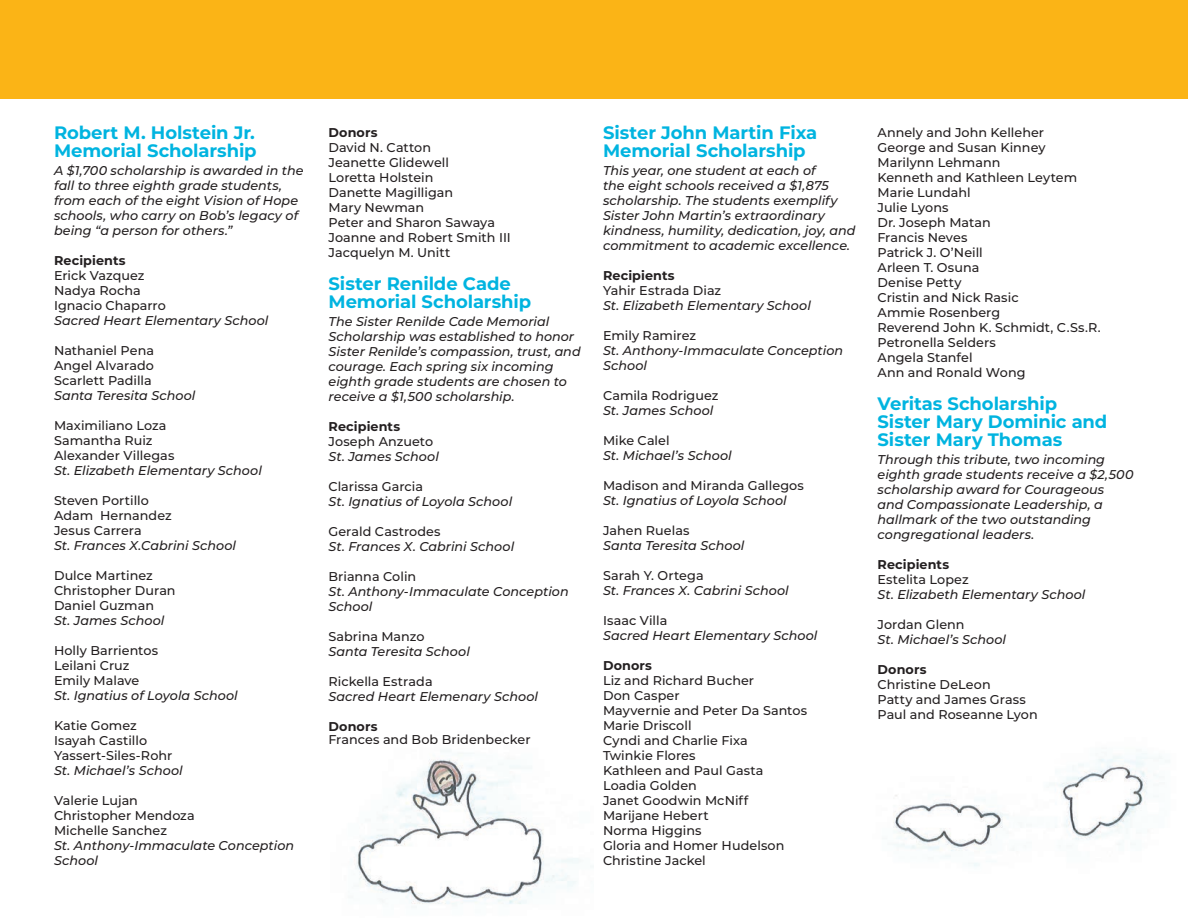
<style>
.page{position:relative;width:1188px;height:918px;background:#fff}
.page>*{position:absolute;margin:0;border:0;box-sizing:border-box;transform-origin:0 0}
.t1{font:700 18px/18px "Montserrat";letter-spacing:-.005em;color:#00b4e0}
.t2{font:italic 500 12.75px/15px "Montserrat";color:#231f20}
.t3{font:500 12.75px/15px "Montserrat";letter-spacing:.005em;color:#231f20}
.t4{font:700 12.75px "Montserrat";letter-spacing:.01em;color:#231f20}
.s1{font-style:normal}
.s2{font-weight:700}
.s3{font-style:italic}
</style>
<div class="page">
<img style="left:356px;top:759px;width:224px;height:146px">
<img style="left:893px;top:753px;width:269px;height:114px">
<div style="left:0;top:0;width:1188px;height:98px;background:#fbb416"></div>
<p class="t1" style="left:54px;top:123px;width:204px">Robert M. Holstein Jr.<br>Memorial Scholarship</p>
<p class="t2" style="left:54px;top:162px;width:251px">A $1,700 scholarship is awarded in the fall to three eighth grade students, from each of the eight Vision of Hope schools, who carry on Bob’s legacy of being “a person for others.”</p>
<p class="t4" style="left:54px;top:251px;width:73px">Recipients</p>
<p class="t3" style="left:54px;top:267px;width:92px">Erick Vazquez</p>
<p class="t3" style="left:54px;top:282px;width:88px">Nadya Rocha</p>
<p class="t3" style="left:54px;top:297px;width:113px">Ignacio Chaparro</p>
<p class="t2" style="left:54px;top:312px;width:216px">Sacred Heart Elementary School</p>
<p class="t3" style="left:54px;top:342px;width:102px">Nathaniel Pena</p>
<p class="t3" style="left:54px;top:357px;width:102px">Angel Alvarado<br>Scarlett Padilla</p>
<p class="t2" style="left:54px;top:387px;width:143px">Santa Teresita School</p>
<p class="t3" style="left:54px;top:417px;width:114px">Maximiliano Loza</p>
<p class="t3" style="left:54px;top:432px;width:100px">Samantha Ruiz</p>
<p class="t3" style="left:54px;top:447px;width:122px">Alexander Villegas</p>
<p class="t2" style="left:54px;top:462px;width:209px">St. Elizabeth Elementary School</p>
<p class="t3" style="left:54px;top:492px;width:96px">Steven Portillo</p>
<p class="t3" style="left:54px;top:507px;width:119px">Adam Hernandez</p>
<p class="t3" style="left:54px;top:522px;width:89px">Jesus Carrera</p>
<p class="t2" style="left:54px;top:537px;width:184px">St. Frances X.Cabrini School</p>
<p class="t3" style="left:54px;top:567px;width:100px">Dulce Martinez</p>
<p class="t3" style="left:54px;top:582px;width:123px">Christopher Duran</p>
<p class="t3" style="left:54px;top:597px;width:102px">Daniel Guzman</p>
<p class="t2" style="left:54px;top:612px;width:112px">St. James School</p>
<p class="t3" style="left:54px;top:642px;width:106px">Holly Barrientos</p>
<p class="t3" style="left:54px;top:657px;width:77px">Leilani Cruz</p>
<p class="t3" style="left:54px;top:672px;width:87px">Emily Malave</p>
<p class="t2" style="left:54px;top:687px;width:185px">St. Ignatius of Loyola School</p>
<p class="t3" style="left:54px;top:717px;width:84px">Katie Gomez</p>
<p class="t3" style="left:54px;top:732px;width:95px">Isayah Castillo</p>
<p class="t3" style="left:54px;top:747px;width:120px">Yassert-Siles-Rohr</p>
<p class="t2" style="left:54px;top:762px;width:130px">St. Michael’s School</p>
<p class="t3" style="left:54px;top:792px;width:86px">Valerie Lujan</p>
<p class="t3" style="left:54px;top:807px;width:142px">Christopher Mendoza<br>Michelle Sanchez</p>
<p class="t2" style="left:54px;top:837px;width:242px">St. Anthony-Immaculate Conception<br>School</p>
<p class="t4" style="left:328px;top:123px;width:51px">Donors</p>
<p class="t3" style="left:328px;top:139px;width:104px">David N. Catton</p>
<p class="t3" style="left:328px;top:154px;width:122px">Jeanette Glidewell</p>
<p class="t3" style="left:328px;top:169px;width:106px">Loretta Holstein</p>
<p class="t3" style="left:328px;top:184px;width:126px">Danette Magilligan</p>
<p class="t3" style="left:328px;top:199px;width:97px">Mary Newman</p>
<p class="t3" style="left:328px;top:214px;width:168px">Peter and Sharon Sawaya</p>
<p class="t3" style="left:328px;top:229px;width:184px">Joanne and Robert Smith III<br>Jacquelyn M. Unitt</p>
<p class="t1" style="left:328px;top:274px;width:204px">Sister Renilde Cade<br>Memorial Scholarship</p>
<p class="t2" style="left:328px;top:313px;width:254px">The Sister Renilde Cade Memorial Scholarship was established to honor Sister Renilde’s compassion, trust, and courage. Each spring six incoming eighth grade students are chosen to receive a $1,500 scholarship.</p>
<p class="t4" style="left:328px;top:417px;width:73px">Recipients</p>
<p class="t2" style="left:328px;top:433px;width:112px"><span class="s1">Joseph Anzueto<br></span>St. James School</p>
<p class="t2" style="left:328px;top:478px;width:185px"><span class="s1">Clarissa Garcia<br></span>St. Ignatius of Loyola School</p>
<p class="t2" style="left:328px;top:523px;width:187px"><span class="s1">Gerald Castrodes<br></span>St. Frances X. Cabrini School</p>
<p class="t2" style="left:328px;top:568px;width:242px"><span class="s1">Brianna Colin<br></span>St. Anthony-Immaculate Conception<br>School</p>
<p class="t2" style="left:328px;top:628px;width:143px"><span class="s1">Sabrina Manzo<br></span>Santa Teresita School</p>
<p class="t2" style="left:328px;top:673px;width:211px"><span class="s1">Rickella Estrada<br></span>Sacred Heart Elemenary School</p>
<p class="t3" style="left:328px;top:719px;width:204px;line-height:13.5px"><span class="s2">Donors<br></span>Frances and Bob Bridenbecker</p>
<p class="t1" style="left:603px;top:123px;width:216px">Sister John Martin Fixa<br>Memorial Scholarship</p>
<p class="t2" style="left:603px;top:162px;width:254px">This year, one student at each of<br>the eight schools received a $1,875 scholarship. The students exemplify Sister John Martin’s extraordinary kindness, humility, dedication, joy, and commitment to academic excellence.</p>
<p class="t4" style="left:603px;top:266px;width:73px">Recipients</p>
<p class="t3" style="left:603px;top:282px;width:120px">Yahir Estrada Diaz</p>
<p class="t2" style="left:603px;top:297px;width:209px">St. Elizabeth Elementary School</p>
<p class="t2" style="left:603px;top:327px;width:242px"><span class="s1">Emily Ramirez<br></span>St. Anthony-Immaculate Conception<br>School</p>
<p class="t3" style="left:603px;top:387px;width:117px">Camila Rodriguez<br><span class="s3">St. James School</span></p>
<p class="t2" style="left:603px;top:432px;width:130px"><span class="s1">Mike Calel<br></span>St. Michael’s School</p>
<p class="t3" style="left:603px;top:477px;width:202px">Madison and Miranda Gallegos<br><span class="s3">St. Ignatius of Loyola School</span></p>
<p class="t2" style="left:603px;top:522px;width:143px"><span class="s1">Jahen Ruelas<br></span>Santa Teresita School</p>
<p class="t2" style="left:603px;top:567px;width:187px"><span class="s1">Sarah Y. Ortega<br></span>St. Frances X. Cabrini School</p>
<p class="t2" style="left:603px;top:612px;width:216px"><span class="s1">Isaac Villa<br></span>Sacred Heart Elementary School</p>
<p class="t4" style="left:603px;top:656px;width:51px">Donors</p>
<p class="t3" style="left:603px;top:672px;width:153px">Liz and Richard Bucher</p>
<p class="t3" style="left:603px;top:687px;width:78px">Don Casper</p>
<p class="t3" style="left:603px;top:702px;width:206px">Mayvernie and Peter Da Santos</p>
<p class="t3" style="left:603px;top:717px;width:90px">Marie Driscoll</p>
<p class="t3" style="left:603px;top:732px;width:146px">Cyndi and Charlie Fixa</p>
<p class="t3" style="left:603px;top:747px;width:94px">Twinkie Flores</p>
<p class="t3" style="left:603px;top:762px;width:162px">Kathleen and Paul Gasta</p>
<p class="t3" style="left:603px;top:777px;width:95px">Loadia Golden</p>
<p class="t3" style="left:603px;top:792px;width:147px">Janet Goodwin McNiff</p>
<p class="t3" style="left:603px;top:807px;width:107px">Marijane Hebert</p>
<p class="t3" style="left:603px;top:822px;width:100px">Norma Higgins</p>
<p class="t3" style="left:603px;top:837px;width:183px">Gloria and Homer Hudelson</p>
<p class="t3" style="left:603px;top:852px;width:104px">Christine Jackel</p>
<p class="t3" style="left:877px;top:124px;width:168px">Annely and John Kelleher</p>
<p class="t3" style="left:877px;top:139px;width:170px">George and Susan Kinney</p>
<p class="t3" style="left:877px;top:154px;width:124px">Marilynn Lehmann</p>
<p class="t3" style="left:877px;top:169px;width:201px">Kenneth and Kathleen Leytem</p>
<p class="t3" style="left:877px;top:184px;width:95px">Marie Lundahl</p>
<p class="t3" style="left:877px;top:199px;width:73px">Julie Lyons</p>
<p class="t3" style="left:877px;top:214px;width:115px">Dr. Joseph Matan</p>
<p class="t3" style="left:877px;top:229px;width:91px">Francis Neves</p>
<p class="t3" style="left:877px;top:244px;width:107px">Patrick J. O’Neill</p>
<p class="t3" style="left:877px;top:259px;width:103px">Arleen T. Osuna</p>
<p class="t3" style="left:877px;top:274px;width:86px">Denise Petty</p>
<p class="t3" style="left:877px;top:289px;width:143px">Cristin and Nick Rasic</p>
<p class="t3" style="left:877px;top:304px;width:124px">Ammie Rosenberg</p>
<p class="t3" style="left:877px;top:319px;width:225px">Reverend John K. Schmidt, C.Ss.R.</p>
<p class="t3" style="left:877px;top:334px;width:120px">Petronella Selders</p>
<p class="t3" style="left:877px;top:349px;width:97px">Angela Stanfel</p>
<p class="t3" style="left:877px;top:364px;width:150px">Ann and Ronald Wong</p>
<p class="t1" style="left:878px;top:394px;width:181px">Veritas Scholarship</p>
<p class="t1" style="left:878px;top:412px;width:231px">Sister Mary Dominic and<br>Sister Mary Thomas</p>
<p class="t2" style="left:878px;top:451px;width:257px">Through this tribute, two incoming eighth grade students receive a $2,500 scholarship award for Courageous<br>and Compassionate Leadership, a hallmark of the two outstanding congregational leaders.</p>
<p class="t4" style="left:878px;top:555px;width:73px">Recipients</p>
<p class="t2" style="left:878px;top:571px;width:209px"><span class="s1">Estelita Lopez<br></span>St. Elizabeth Elementary School</p>
<p class="t2" style="left:878px;top:616px;width:130px"><span class="s1">Jordan Glenn<br></span>St. Michael’s School</p>
<p class="t4" style="left:878px;top:660px;width:51px">Donors</p>
<p class="t3" style="left:878px;top:676px;width:115px">Christine DeLeon</p>
<p class="t3" style="left:878px;top:691px;width:162px">Patty and James Grass<br>Paul and Roseanne Lyon</p>
</div>
